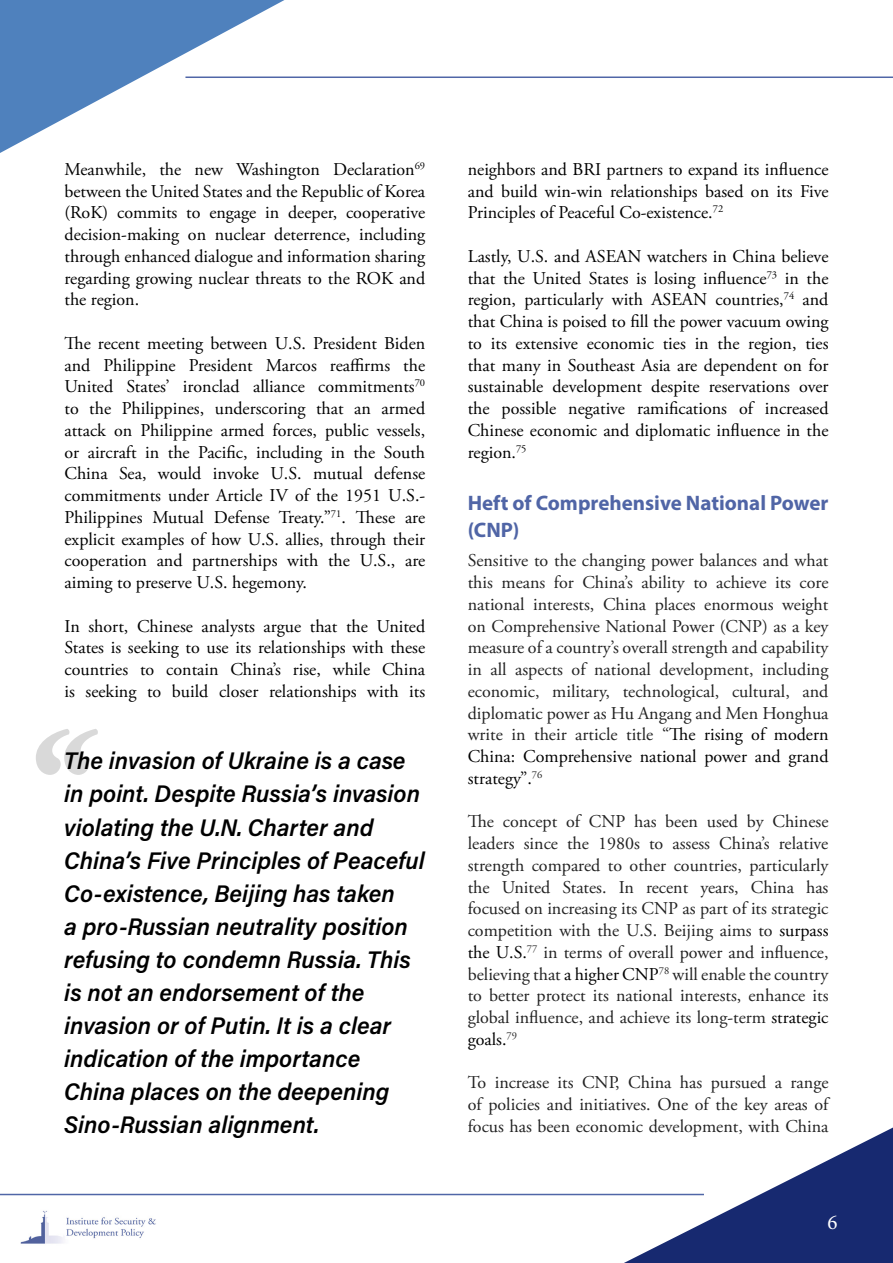
<style>
.page{position:relative;width:893px;height:1263px;background:#fff}
.page>*{position:absolute;margin:0;border:0;box-sizing:border-box;transform-origin:0 0}
.Pull_Quote{font:24px/33px "Acumin Variable Concept";color:#000}
.Head-1{font:700 21px/27px "Myriad Pro";color:#5065a6}
.t1{font:21px "Minion Pro";color:#fff}
.t2{font:18px/21.8px "Adobe Garamond Pro";color:#000;text-align:justify}
.t3{font:18px/21.8px "Adobe Garamond Pro";color:#222;text-align:justify}
.s1{color:#000}
</style>
<div class="page">
<svg style="left:0;top:0;width:284px;height:153px"></svg>
<hr style="left:185px;top:77px;width:708px;height:1px;background:#5066a7">
<svg style="left:624px;top:1127px;width:269px;height:136px"></svg>
<hr style="left:0;top:1194px;width:704px;height:1px;background:#5066a7">
<img style="left:20px;top:1210px;width:136px;height:34px">
<div style="left:468px;top:1075px;width:360px;height:62px;background:#fff"></div>
<svg style="left:36px;top:729px;width:62px;height:46px"></svg>
<p class="t2" style="left:64px;top:159px;width:362px">Meanwhile, the new Washington Declaration<sup>69 </sup>between the United States and the Republic of Korea (RoK) commits to engage in deeper, cooperative decision-making on nuclear deterrence, including through enhanced dialogue and information sharing regarding growing nuclear threats to the ROK and the region.</p>
<p class="t2" style="left:64px;top:333px;width:362px">The recent meeting between U.S. President Biden and Philippine President Marcos reaffirms the United States’ ironclad alliance commitments<sup>70 </sup>to the Philippines, underscoring that an armed attack on Philippine armed forces, public vessels, or aircraft in the Pacific, including in the South China Sea, would invoke U.S. mutual defense commitments under Article IV of the 1951 U.S.- Philippines Mutual Defense Treaty.”<sup>71</sup>. These are explicit examples of how U.S. allies, through their cooperation and partnerships with the U.S., are aiming to preserve U.S. hegemony.</p>
<p class="t2" style="left:64px;top:616px;width:362px">In short, Chinese analysts argue that the United States is seeking to use its relationships with these countries to contain China’s rise, while China is seeking to build closer relationships with its</p>
<p class="Pull_Quote" style="left:64px;top:744px;width:362px">The invasion of Ukraine is a case in point. Despite Russia’s invasion violating the U.N. Charter and<br>China’s Five Principles of Peaceful<br>Co-existence, Beijing has taken<br>a pro-Russian neutrality position refusing to condemn Russia. This is not an endorsement of the invasion or of Putin. It is a clear indication of the importance<br>China places on the deepening<br>Sino-Russian alignment.</p>
<p class="t2" style="left:468px;top:159px;width:362px">neighbors and BRI partners to expand its influence and build win-win relationships based on its Five Principles of Peaceful Co-existence.<sup>72</sup></p>
<p class="t2" style="left:468px;top:246px;width:362px">Lastly, U.S. and ASEAN watchers in China believe that the United States is losing influence<sup>73</sup> in the region, particularly with ASEAN countries,<sup>74</sup> and that China is poised to fill the power vacuum owing to its extensive economic ties in the region, ties that many in Southeast Asia are dependent on for sustainable development despite reservations over the possible negative ramifications of increased Chinese economic and diplomatic influence in the region.<sup>75</sup></p>
<p class="Head-1" style="left:468px;top:489px;width:362px">Heft of Comprehensive National Power (CNP)</p>
<p class="t3" style="left:468px;top:550px;width:362px">Sensitive to the changing power balances and what this means for China’s ability to achieve its core national interests, China places enormous weight on Comprehensive National Power (CNP) as a key measure of a country’s overall strength and capability in all aspects of national development, including economic, military, technological, cultural, and diplomatic power as Hu Angang and Men Honghua write in their article title “<span class="s1">The rising of modern China: Comprehensive national power and grand strategy”.</span><sup>76</sup></p>
<p class="t3" style="left:468px;top:811px;width:362px">The concept of CNP has been used by Chinese leaders since the 1980s to assess China’s relative strength compared to other countries, particularly the United States. In recent years, China has focused on increasing its CNP as part of its strategic competition with the U.S. Beijing aims to <span class="s1">surpass the U.S.</span><sup>77</sup> in terms of overall power and influence, believing that <span class="s1">a higher CNP</span><sup>78</sup> will enable the country to better protect its national interests, enhance its global influence, and achieve its long-term <span class="s1">strategic goals.</span><sup>79</sup></p>
<p class="t3" style="left:468px;top:1072px;width:364px">To increase its CNP, China has pursued a range of policies and initiatives. One of the key areas of focus has been economic development, with China</p>
<p class="t1" style="left:827px;top:1208px;width:12px">6</p>
</div>
